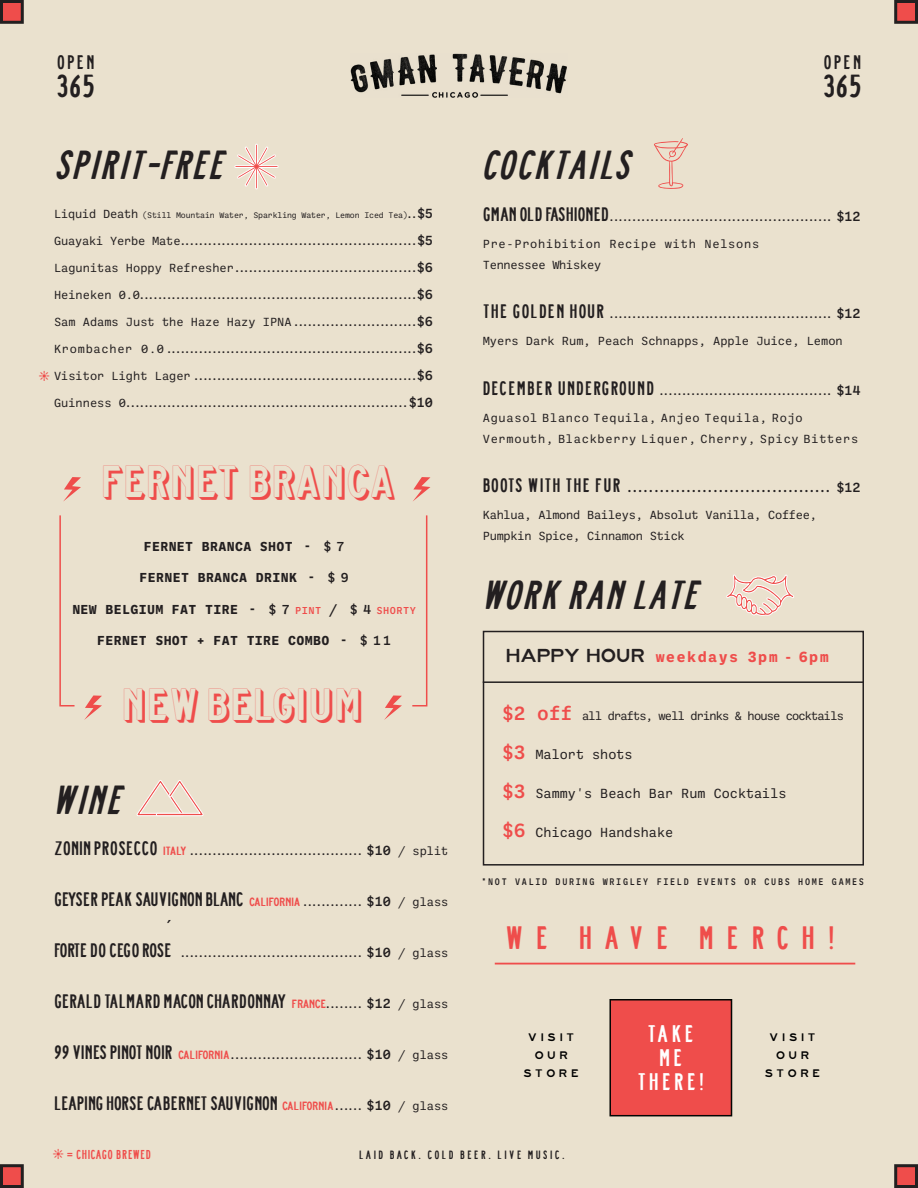
<style>
.page{position:relative;width:918px;height:1188px;background:#eae1ce}
.page>*{position:absolute;margin:0;border:0;box-sizing:border-box;transform-origin:0 0}
.t1{font:45px "Jandus Road Depth";color:#ef4d4b}
.t2{font:italic condensed 42px "Jandus Road";letter-spacing:.05em;color:#231f20}
.t3{font:32.4px "Jandus Road Condensed";letter-spacing:.385em;color:#ef4d4b}
.t4{font:31.95px "Jandus Road Condensed";color:#231f20}
.t5{font:24px/24px "Jandus Road Condensed";letter-spacing:.13em;color:#fff;text-align:center}
.t6{font:21px "Akzid Grtsk Next";color:#231f20}
.t7{font:19.65px "Jandus Road Condensed";letter-spacing:.11em;color:#231f20}
.t8{font:19.5px "Jandus Road Condensed";letter-spacing:-.025em;color:#231f20}
.t9{font:19.5px "Jandus Road Condensed";letter-spacing:.035em;color:#231f20}
.t10{font:19.5px "Jandus Road Condensed";color:#231f20}
.t11{font:18.9px "Minion Pro";color:#ef4d4b}
.t12{font:16.5px/27px "Jandus Road Condensed";color:#231f20;text-align:justify}
.t13{font:700 15px "Ballinger Mono";letter-spacing:.1em;color:#ef4d4b}
.t14{font:13.5px "Ballinger Mono";color:#231f20}
.t15{font:700 13.35px "Ballinger Mono";letter-spacing:.025em;color:#231f20}
.t16{font:12.9px "Jandus Road Condensed";letter-spacing:.05em;color:#ef4d4b}
.t17{font:12px/21px "Ballinger Mono";letter-spacing:.06em;color:#231f20}
.t18{font:12px "Ballinger Mono";color:#231f20}
.t19{font:12px/21px "Ballinger Mono";letter-spacing:-.02em;color:#231f20}
.t20{font:12px "Ballinger Mono";letter-spacing:-.07em;color:#231f20}
.t21{font:12px "Jandus Road Condensed";letter-spacing:.2em;color:#231f20}
.t22{font:10.5px/17.9px "Jandus Road Extended";letter-spacing:.385em;color:#000;text-align:center}
.t23{font:500 9.75px "Ballinger Mono";letter-spacing:.2em;color:#231f20;scale:.86 1}
.t24{font:8.25px "Ballinger Mono";letter-spacing:-.015em;color:#231f20}
.s1{font-size:12px}
.s2{font-family:"Jandus Road Condensed";font-size:16.5px}
.s3{font-weight:500;font-size:13.5px}
.s4{font-family:"Ballinger Mono";font-size:12px}
.s5{font-family:"Ballinger Mono";font-weight:500;font-size:13.5px}
.s6{font-weight:500}
.s7{font-weight:500;font-size:10.35px;color:#ef4d4b}
.s8{font-size:19.5px}
.s9{font-family:"Jandus Road";font-size:12px;color:#ef4d4b}
.s10{font-size:16.5px}
.s11{font-family:"Jandus Road Extended";font-weight:400;font-size:18px;color:#231f20}
.s12{font-weight:500;font-size:19.5px;color:#ef4d4b}
.s13{font-family:"Minion Pro";font-size:18.9px}
</style>
<div class="page">
<div style="left:2px;top:2px;width:20px;height:20px;background:#ef4d4b"></div>
<div style="left:0;top:0;width:24px;height:24px;border:3px solid #231f20"></div>
<div style="left:2px;top:1166px;width:20px;height:20px;background:#ef4d4b"></div>
<div style="left:0;top:1164px;width:24px;height:24px;border:3px solid #231f20"></div>
<div style="left:896px;top:2px;width:20px;height:20px;background:#ef4d4b"></div>
<div style="left:894px;top:0;width:24px;height:24px;border:3px solid #231f20"></div>
<div style="left:896px;top:1166px;width:20px;height:20px;background:#ef4d4b"></div>
<div style="left:894px;top:1164px;width:24px;height:24px;border:3px solid #231f20"></div>
<img style="left:351px;top:53px;width:216px;height:45px">
<div style="left:609px;top:999px;width:123px;height:117px;background:#ef4d4b;border:2px solid #040503"></div>
<div style="left:483px;top:631px;width:381px;height:235px;border:2px solid #231f20"></div>
<svg style="left:654px;top:138px;width:34px;height:51px"></svg>
<svg style="left:234px;top:144px;width:45px;height:45px"></svg>
<svg style="left:137px;top:780px;width:67px;height:36px"></svg>
<hr style="left:495px;top:963px;width:360px;height:1px;background:#ef4d4b">
<svg style="left:727px;top:574px;width:67px;height:42px"></svg>
<hr style="left:483px;top:681px;width:381px;height:2px;background:#231f20">
<svg style="left:413px;top:477px;width:17px;height:24px"></svg>
<svg style="left:384px;top:695px;width:18px;height:25px"></svg>
<svg style="left:63px;top:477px;width:18px;height:25px"></svg>
<svg style="left:84px;top:695px;width:18px;height:25px"></svg>
<svg style="left:59px;top:515px;width:16px;height:192px"></svg>
<svg style="left:412px;top:515px;width:16px;height:192px"></svg>
<p class="t7" style="left:57px;top:52px;width:39px">OPEN</p>
<h3 class="t4" style="left:56px;top:70px;width:41px">365</h3>
<h2 class="t2" style="left:59px;top:144px;width:170px">SPIRIT-FREE</h2>
<h2 class="t2" style="left:486px;top:144px;width:149px">COCKTAILS</h2>
<p class="t7" style="left:823px;top:52px;width:39px">OPEN</p>
<h3 class="t4" style="left:823px;top:70px;width:41px">365</h3>
<p class="t24" style="left:54px;top:211px;width:381px"><span class="s1">Liquid Death</span> (Still Mountain Water, Sparkling Water, Lemon Iced Tea) <span class="s2">..</span><span class="s3">$5</span></p>
<p class="t12" style="left:54px;top:226px;width:381px"><span class="s4">Guayaki Yerbe Mate</span> ....................................................<span class="s5">$5<br></span><span class="s4">Lagunitas Hoppy Refresher</span> ........................................<span class="s5">$6<br></span><span class="s4">Heineken 0.0</span> .............................................................<span class="s5">$6</span></p>
<p class="t18" style="left:54px;top:316px;width:381px">Sam Adams Just the Haze Hazy IPNA <span class="s2">...........................</span><span class="s3">$6</span></p>
<p class="t12" style="left:54px;top:334px;width:381px"><span class="s4">Krombacher 0.0</span> .......................................................<span class="s5">$6<br></span><span class="s4">Visitor Light Lager</span> .................................................<span class="s5">$6<br></span><span class="s4">Guinness 0</span> ..............................................................<span class="s5">$10</span></p>
<p class="t11" style="left:38px;top:362px;width:13px">•</p>
<h1 class="t1" style="left:101px;top:461px;width:296px">FERNET BRANCA</h1>
<p class="t15" style="left:144px;top:539px;width:202px">FERNET BRANCA SHOT - <span class="s6">$ 7</span></p>
<p class="t15" style="left:140px;top:570px;width:211px">FERNET BRANCA DRINK - <span class="s6">$ 9</span></p>
<p class="t15" style="left:72px;top:601px;width:345px">NEW BELGIUM FAT TIRE - <span class="s6">$ 7</span> <span class="s7">PINT</span> <span class="s6">/ $ 4</span> <span class="s7">SHORTY</span></p>
<p class="t15" style="left:97px;top:633px;width:295px">FERNET SHOT + FAT TIRE COMBO - <span class="s6">$ 11</span></p>
<h1 class="t1" style="left:122px;top:684px;width:243px">NEW BELGIUM</h1>
<h2 class="t2" style="left:57px;top:779px;width:69px">WINE</h2>
<p class="t12" style="left:54px;top:836px;width:396px"><span class="s8">ZONIN PROSECCO</span> <span class="s9">ITALY</span> ...................................... <span class="s5">$10</span> <span class="s4">/ split</span></p>
<p class="t8" style="left:54px;top:890px;width:396px">GEYSER PEAK SAUVIGNON BLANC <span class="s9">CALIFORNIA</span> <span class="s10">.............</span> <span class="s5">$10</span> <span class="s4">/ glass</span></p>
<p class="t12" style="left:54px;top:938px;width:396px"><span class="s8">FORTE DO CEGO ROSE</span> ........................................ <span class="s5">$10</span> <span class="s4">/ glass</span></p>
<p class="t10" style="left:54px;top:992px;width:396px">GERALD TALMARD MACON CHARDONNAY <span class="s9">FRANCE</span><span class="s10">........</span> <span class="s5">$12</span> <span class="s4">/ glass</span></p>
<p class="t12" style="left:54px;top:1040px;width:396px"><span class="s8">99 VINES PINOT NOIR</span> <span class="s9">CALIFORNIA</span> ............................. <span class="s5">$10</span> <span class="s4">/ glass</span></p>
<p class="t8" style="left:54px;top:1094px;width:396px">LEAPING HORSE CABERNET SAUVIGNON <span class="s9">CALIFORNIA</span> <span class="s10">......</span> <span class="s5">$10</span> <span class="s4">/ glass</span></p>
<p class="t6" style="left:167px;top:914px;width:6px">´</p>
<p class="t12" style="left:483px;top:201px;width:379px"><span class="s8">GMAN OLD FASHIONED</span> ................................................. <span class="s5">$12</span></p>
<p class="t17" style="left:483px;top:233px;width:278px">Pre-Prohibition Recipe with Nelsons<br>Tennessee Whiskey</p>
<p class="t12" style="left:483px;top:299px;width:379px"><span class="s8">THE GOLDEN HOUR</span> ................................................. <span class="s5">$12</span></p>
<p class="t18" style="left:483px;top:334px;width:362px">Myers Dark Rum, Peach Schnapps, Apple Juice, Lemon</p>
<p class="t12" style="left:483px;top:375px;width:379px"><span class="s8">DECEMBER UNDERGROUND</span> ...................................... <span class="s5">$14</span></p>
<p class="t17" style="left:483px;top:407px;width:377px">Aguasol Blanco Tequila, Anjeo Tequila, Rojo<br>Vermouth, Blackberry Liquer, Cherry, Spicy Bitters</p>
<p class="t9" style="left:483px;top:476px;width:379px">BOOTS WITH THE FUR ...................................... <span class="s5">$12</span></p>
<p class="t19" style="left:483px;top:505px;width:336px">Kahlua, Almond Baileys, Absolut Vanilla, Coffee,<br>Pumpkin Spice, Cinnamon Stick</p>
<h2 class="t2" style="left:486px;top:575px;width:217px">WORK RAN LATE</h2>
<p class="t13" style="left:506px;top:649px;width:324px"><span class="s11">HAPPY HOUR</span> weekdays 3pm - 6pm</p>
<p class="t20" style="left:502px;top:709px;width:343px"><span class="s12">$2 off</span> all drafts, well drinks &amp; house cocktails</p>
<p class="t14" style="left:502px;top:747px;width:132px"><span class="s12">$3</span> Malort shots</p>
<p class="t14" style="left:502px;top:786px;width:286px"><span class="s12">$3</span> Sammy's Beach Bar Rum Cocktails</p>
<p class="t14" style="left:502px;top:825px;width:173px"><span class="s12">$6</span> Chicago Handshake</p>
<p class="t23" style="left:482px;top:877px;width:446px">*NOT VALID DURING WRIGLEY FIELD EVENTS OR CUBS HOME GAMES</p>
<h3 class="t3" style="left:506px;top:921px;width:331px">WE HAVE MERCH!</h3>
<h3 class="t5" style="left:637px;top:1022px;width:68px">TAKE<br>ME<br>THERE!</h3>
<p class="t22" style="left:524px;top:1028px;width:57px">VISIT<br>OUR<br>STORE</p>
<p class="t22" style="left:765px;top:1028px;width:57px">VISIT<br>OUR<br>STORE</p>
<p class="t16" style="left:52px;top:1148px;width:100px"><span class="s13">•</span> = CHICAGO BREWED</p>
<p class="t21" style="left:359px;top:1149px;width:207px">LAID BACK. COLD BEER. LIVE MUSIC.</p>
</div>
